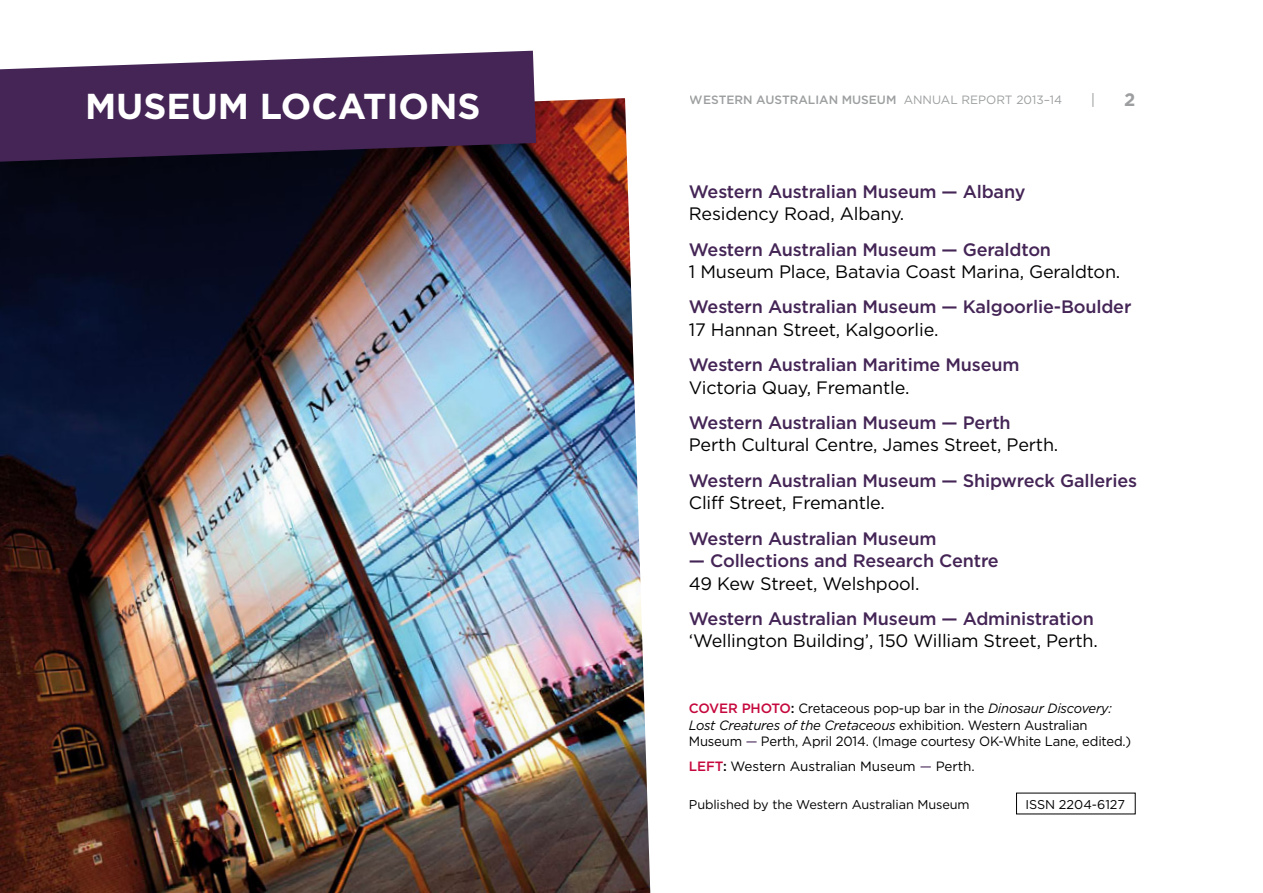
<style>
.page{position:relative;width:1263px;height:893px;background:#fff}
.page>*{position:absolute;margin:0;border:0;box-sizing:border-box;transform-origin:0 0}
.t1{font:700 36px "Gotham";color:#fff}
.t2{font:500 18px "Gotham";letter-spacing:-.01em;color:#442556}
.t3{font:18px "Gotham";letter-spacing:-.01em;color:#000}
.t4{font:700 18px "Gotham";color:#9c9e9f}
.t5{font:15px "Gotham";color:#9c9e9f}
.t6{font:13.5px/16.2px "Gotham";letter-spacing:-.015em;color:#000}
.t7{font:12.75px "Gotham";letter-spacing:-.01em;color:#000}
.t8{font:500 12px "Gotham";color:#9c9e9f}
.s1{font-weight:400}
.s2{font-weight:500;color:#c5073d}
.s3{font-weight:500}
.s4{font-style:italic}
.s5{color:#442556}
</style>
<div class="page">
<img style="left:0;top:98px;width:650px;height:795px">
<svg style="left:0;top:51px;width:536px;height:111px;background:#4f345e"></svg>
<h1 class="t1" style="left:85px;top:86px;width:397px">MUSEUM LOCATIONS</h1>
<p class="t8" style="left:690px;top:93px;width:374px">WESTERN AUSTRALIAN MUSEUM <span class="s1">ANNUAL REPORT 2013–14</span></p>
<p class="t5" style="left:1091px;top:91px;width:6px">|</p>
<p class="t4" style="left:1124px;top:90px;width:13px">2</p>
<p class="t2" style="left:689px;top:181px;width:338px">Western Australian Museum — Albany</p>
<p class="t3" style="left:689px;top:204px;width:217px">Residency Road, Albany.</p>
<p class="t2" style="left:689px;top:239px;width:364px">Western Australian Museum — Geraldton</p>
<p class="t3" style="left:689px;top:262px;width:433px">1 Museum Place, Batavia Coast Marina, Geraldton.</p>
<p class="t2" style="left:689px;top:297px;width:444px">Western Australian Museum — Kalgoorlie-Boulder</p>
<p class="t3" style="left:689px;top:320px;width:251px">17 Hannan Street, Kalgoorlie.</p>
<p class="t2" style="left:689px;top:355px;width:332px">Western Australian Maritime Museum</p>
<p class="t3" style="left:689px;top:377px;width:222px">Victoria Quay, Fremantle.</p>
<p class="t2" style="left:689px;top:412px;width:323px">Western Australian Museum — Perth</p>
<p class="t3" style="left:689px;top:435px;width:371px">Perth Cultural Centre, James Street, Perth.</p>
<p class="t2" style="left:689px;top:470px;width:450px">Western Australian Museum — Shipwreck Galleries</p>
<p class="t3" style="left:689px;top:493px;width:198px">Cliff Street, Fremantle.</p>
<p class="t2" style="left:689px;top:528px;width:249px">Western Australian Museum</p>
<p class="t2" style="left:689px;top:550px;width:311px">— Collections and Research Centre</p>
<p class="t3" style="left:689px;top:573px;width:232px">49 Kew Street, Welshpool.</p>
<p class="t2" style="left:689px;top:608px;width:407px">Western Australian Museum — Administration</p>
<p class="t3" style="left:689px;top:631px;width:410px">‘Wellington Building’, 150 William Street, Perth.</p>
<p class="t6" style="left:689px;top:700px;width:444px"><span class="s2">COVER PHOTO</span><span class="s3">:</span> Cretaceous pop-up bar in the <span class="s4">Dinosaur Discovery:<br>Lost Creatures of the Cretaceous</span> exhibition. Western Australian<br>Museum <span class="s5">—</span> Perth, April 2014. (Image courtesy OK-White Lane, edited.)</p>
<p class="t6" style="left:689px;top:757px;width:287px"><span class="s2">LEFT</span><span class="s3">:</span> Western Australian Museum <span class="s5">—</span> Perth.</p>
<p class="t7" style="left:1026px;top:797px;width:101px">ISSN 2204-6127</p>
<p class="t7" style="left:689px;top:797px;width:282px">Published by the Western Australian Museum</p>
</div>
